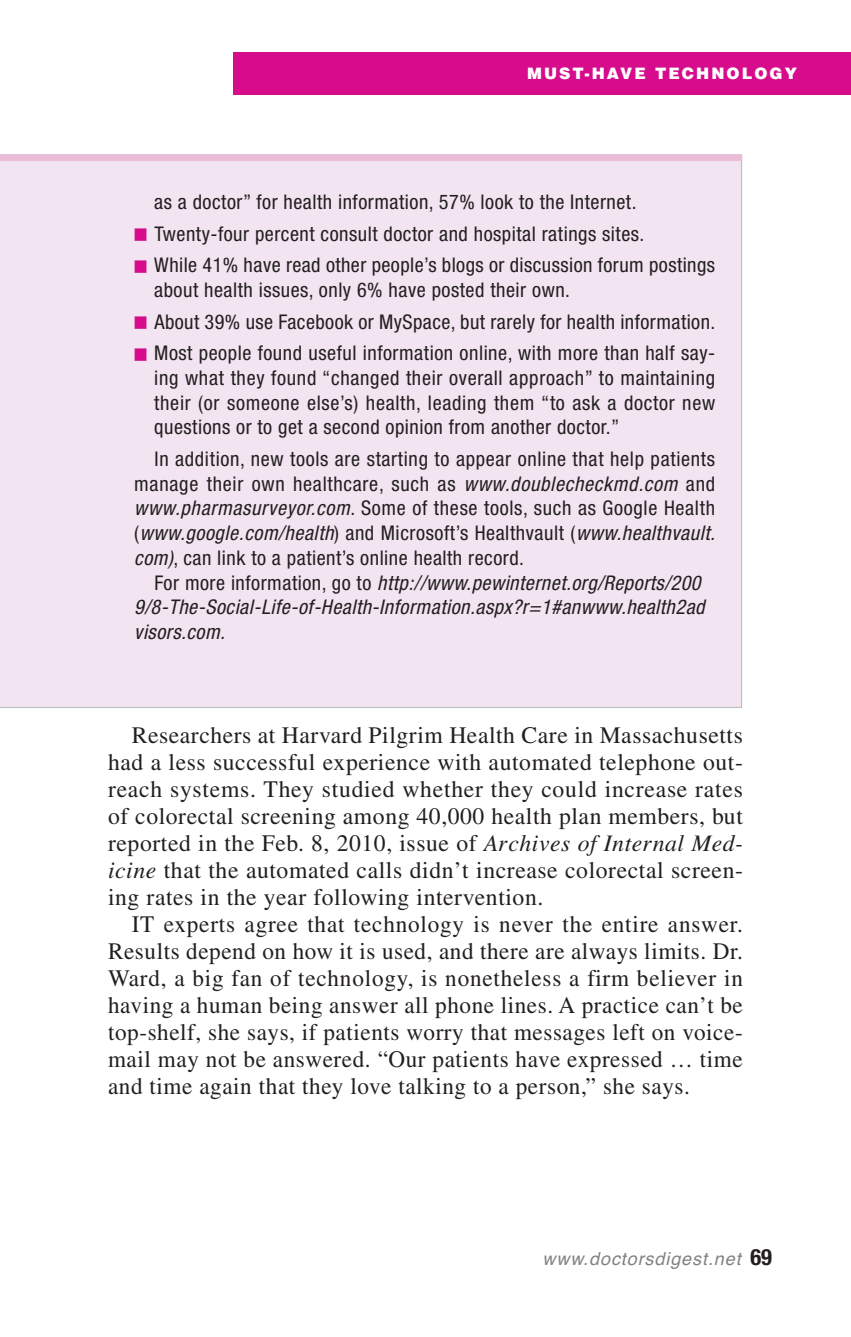
<style>
.page{position:relative;width:851px;height:1337px;background:#fff}
.page>*{position:absolute;margin:0;border:0;box-sizing:border-box;transform-origin:0 0}
.t1{font:23.62px/27px "Times";letter-spacing:.025em;color:#231f20;text-align:justify}
.t2{font:condensed 20.25px/24.8px "Helvetica Neue LT Std";letter-spacing:.025em;color:#231f20;text-align:justify}
.t3{font:italic condensed 20.25px/24.8px "Helvetica Neue LT Std";letter-spacing:.025em;color:#231f20}
.t4{font:italic 18px "Helvetica";letter-spacing:.05em;color:#808285}
.t5{font:900 15.75px "Helvetica LT Std";letter-spacing:.13em;color:#fff}
.s1{font-family:"Universal Newswith Comm Pi";font-stretch:normal;font-size:24.75px;color:#d60c8c}
.s2{font-style:italic}
.s3{font-style:normal}
.s4{font-family:"Helvetica Neue LT Std";font-weight:700;font-style:normal;font-stretch:condensed;font-size:22.5px;color:#231f20}
</style>
<div class="page">
<div style="left:233px;top:52px;width:617px;height:42px;background:#d60c8c"></div>
<div style="left:0;top:161px;width:742px;height:547px;background:#f2e4f0"></div>
<div style="left:0;top:154px;width:742px;height:7px;background:#eabcd8"></div>
<p class="t5" style="left:527px;top:64px;width:271px">MUST-HAVE TECHNOLOGY</p>
<p class="t2" style="left:154px;top:191px;width:484px">as a doctor” for health information, 57% look to the Internet.</p>
<p class="t2" style="left:134px;top:223px;width:511px"><span class="s1">-</span> Twenty-four percent consult doctor and hospital ratings sites.</p>
<p class="t2" style="left:154px;top:254px;width:562px;text-indent:-20px"><span class="s1">-</span> While 41% have read other people’s blogs or discussion forum postings about health issues, only 6% have posted their own.</p>
<p class="t2" style="left:134px;top:311px;width:582px"><span class="s1">-</span> About 39% use Facebook or MySpace, but rarely for health information.</p>
<p class="t2" style="left:154px;top:342px;width:562px;text-indent:-20px"><span class="s1">-</span> Most people found useful information online, with more than half say&shy;ing what they found “changed their overall approach” to maintaining their (or someone else’s) health, leading them “to ask a doctor new questions or to get a second opinion from another doctor.”</p>
<p class="t2" style="left:134px;top:448px;width:582px;text-indent:20px">In addition, new tools are starting to appear online that help patients manage their own healthcare, such as <span class="s2">www.doublecheckmd.com</span> and <span class="s2">www.pharmasurveyor.com</span>. Some of these tools, such as Google Health (<span class="s2">www.google.com/health</span>) and Microsoft’s Healthvault (<span class="s2">www.healthvault. com)</span>, can link to a patient’s online health record.</p>
<p class="t3" style="left:134px;top:572px;width:572px;text-indent:20px"><span class="s3">For more information, go to</span> http://www.pewinternet.org/Reports/200<br>9/8-The-Social-Life-of-Health-Information.aspx?r=1#anwww.health2ad visors.com.</p>
<p class="t1" style="left:108px;top:723px;width:636px;text-indent:24px">Researchers at Harvard Pilgrim Health Care in Massachusetts had a less successful experience with automated telephone out&shy;reach systems. They studied whether they could increase rates of colorectal screening among 40,000 health plan members, but reported in the Feb. 8, 2010, issue of <span class="s2">Archives of Internal Med&shy;icine</span> that the automated calls didn’t increase colorectal screen&shy;ing rates in the year following intervention.</p>
<p class="t1" style="left:108px;top:912px;width:636px;text-indent:24px">IT experts agree that technology is never the entire answer.<br>Results depend on how it is used, and there are always limits. Dr.<br>Ward, a big fan of technology, is nonetheless a firm believer in having a human being answer all phone lines. A practice can’t be top-shelf, she says, if patients worry that messages left on voice&shy;mail may not be answered. “Our patients have expressed … time and time again that they love talking to a person,” she says.</p>
<p class="t4" style="left:542px;top:1252px;width:231px">www.doctorsdigest.net <span class="s4">69</span></p>
</div>
